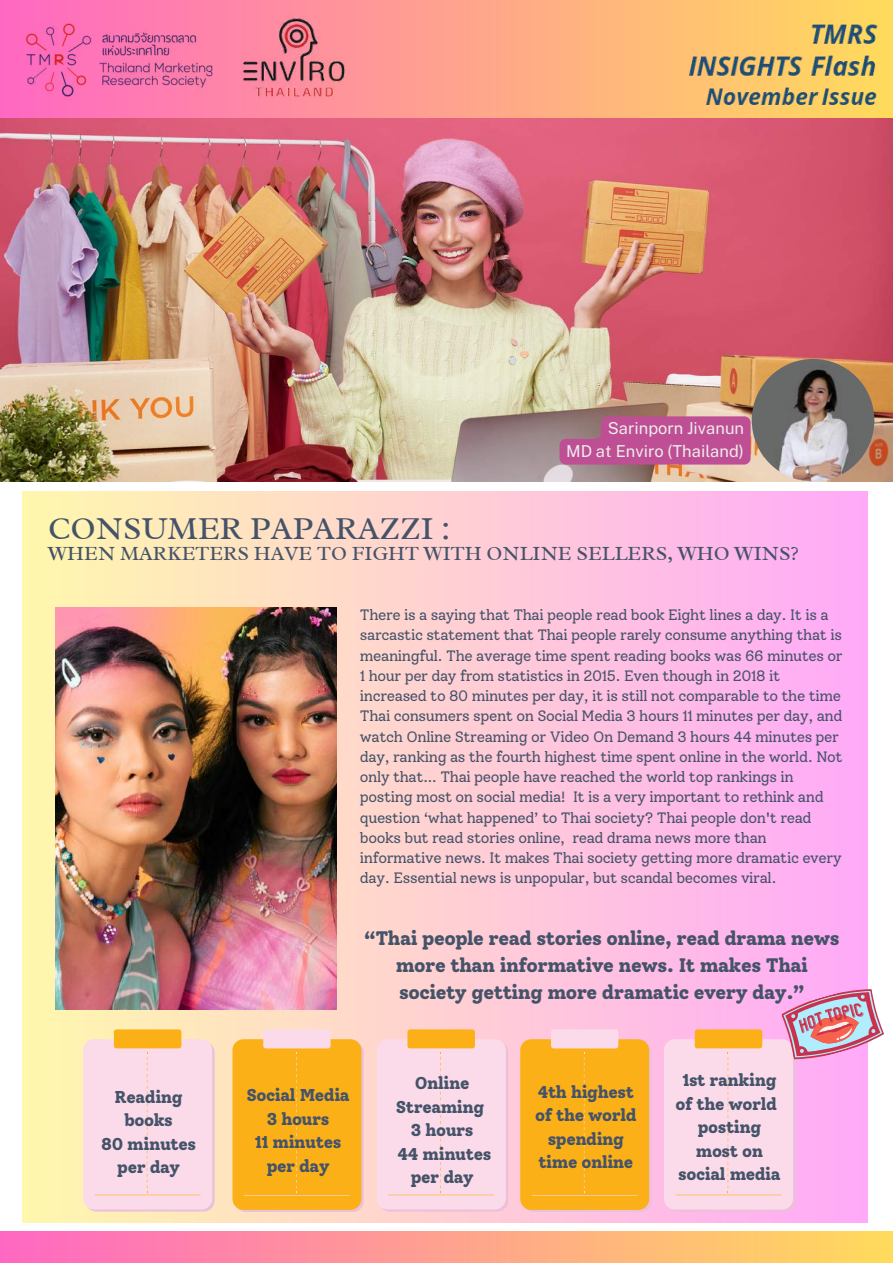
<style>
.page{position:relative;width:893px;height:1264px;background:#fff}
.page>*{position:absolute;margin:0;border:0;box-sizing:border-box;transform-origin:0 0}
.t1{font:32.4px "Radley";color:#455369}
.t2{font:20.4px "Radley";color:#455369}
.t3{font:800 19.5px/27px "Solway";letter-spacing:-.025em;color:#455369;text-align:center}
.t4{font:800 17.1px/23.5px "Solway";letter-spacing:-.025em;color:#455369;text-align:center}
.t5{font:16.5px/22.5px "Public Sans";color:#edeced;text-align:right}
.t6{font:15px/20.2px "Solway";letter-spacing:-.025em;color:#455369}
</style>
<div class="page">
<svg style="left:0;top:0;width:892px;height:118px;background:#ffa090"></svg>
<div style="left:0;top:1231px;width:892px;height:31px;background:linear-gradient(to right,#ff68c2,#ffdb5c)"></div>
<img style="left:0;top:118px;width:892px;height:363px">
<div style="left:22px;top:491px;width:845px;height:731px;background:linear-gradient(to right,#fef5ac,#ffaaf8)"></div>
<img style="left:55px;top:607px;width:281px;height:402px">
<img style="left:569px;top:11px;width:323px;height:113px">
<img style="left:8px;top:11px;width:222px;height:99px">
<img style="left:230px;top:0;width:130px;height:125px">
<img style="left:751px;top:359px;width:123px;height:122px;border-radius:50%">
<svg style="left:83px;top:1029px;width:131px;height:182px;background:#fad8da"></svg>
<svg style="left:559px;top:416px;width:191px;height:48px;background:#ba5490"></svg>
<svg style="left:232px;top:1029px;width:131px;height:182px;background:#fbb42c"></svg>
<svg style="left:376px;top:1029px;width:132px;height:182px;background:#fbd7db"></svg>
<svg style="left:520px;top:1029px;width:131px;height:182px;background:#fbb32d"></svg>
<svg style="left:663px;top:983px;width:221px;height:228px;background:#f7c3e0"></svg>
<p class="t5" style="left:566px;top:417px;width:179px">Sarinporn Jivanun<br>MD at Enviro (Thailand)</p>
<h1 class="t1" style="left:48px;top:507px;width:404px">CONSUMER PAPARAZZI :</h1>
<h2 class="t2" style="left:48px;top:540px;width:752px">WHEN MARKETERS HAVE TO FIGHT WITH ONLINE SELLERS, WHO WINS?</h2>
<p class="t6" style="left:360px;top:605px;width:484px">There is a saying that Thai people read book Eight lines a day. It is a sarcastic statement that Thai people rarely consume anything that is meaningful. The average time spent reading books was 66 minutes or 1 hour per day from statistics in 2015. Even though in 2018 it increased to 80 minutes per day, it is still not comparable to the time Thai consumers spent on Social Media 3 hours 11 minutes per day, and watch Online Streaming or Video On Demand 3 hours 44 minutes per day, ranking as the fourth highest time spent online in the world. Not only that… Thai people have reached the world top rankings in posting most on social media! It is a very important to rethink and question ‘what happened’ to Thai society? Thai people don't read books but read stories online, read drama news more than informative news. It makes Thai society getting more dramatic every day. Essential news is unpopular, but scandal becomes viral.</p>
<h3 class="t3" style="left:364px;top:924px;width:477px">“Thai people read stories online, read drama news more than informative news. It makes Thai society getting more dramatic every day.”</h3>
<p class="t4" style="left:101px;top:1084px;width:96px">Reading books<br>80 minutes per day</p>
<p class="t4" style="left:246px;top:1083px;width:105px">Social Media<br>3 hours<br>11 minutes per day</p>
<p class="t4" style="left:395px;top:1071px;width:97px">Online<br>Streaming<br>3 hours<br>44 minutes per day</p>
<p class="t4" style="left:535px;top:1080px;width:103px">4th highest of the world spending time online</p>
<p class="t4" style="left:675px;top:1068px;width:107px">1st ranking of the world posting most on social media</p>
</div>
